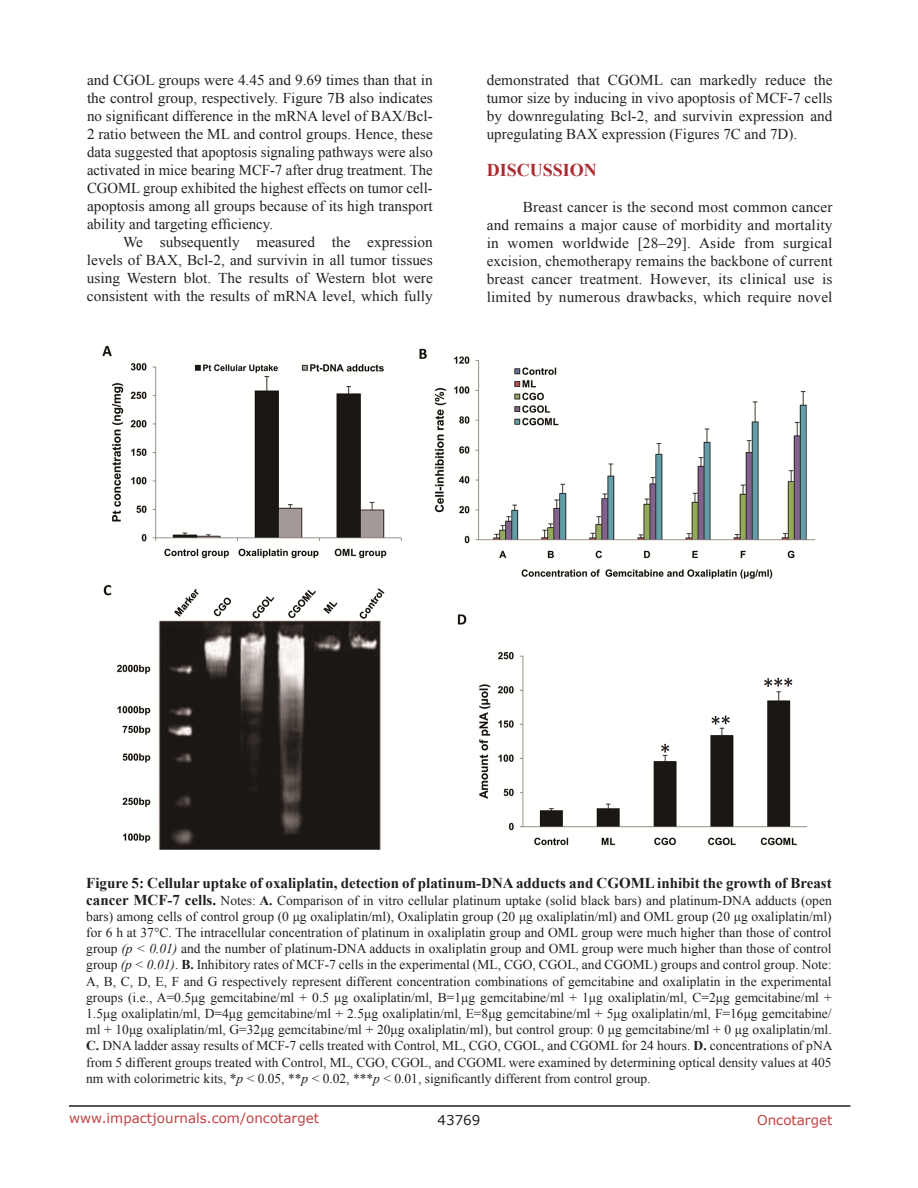
<style>
.page{position:relative;width:918px;height:1188px;background:#fff}
.page>*{position:absolute;margin:0;border:0;box-sizing:border-box;transform-origin:0 0}
.t1{font:700 18px "Times New Roman";color:#ac2b31}
.t2{font:15px/18px "Times New Roman";color:#231f20;text-align:justify}
.t3{font:700 15px "Times New Roman";color:#231f20}
.t4{font:13.5px/16.2px "Times New Roman";color:#231f20;text-align:justify}
.t5{font:13.5px "Verdana";color:#c24141}
.t6{font:13.5px "Verdana";color:#231f20}
.s1{font-weight:700;font-size:15px}
.s2{font-weight:700}
.s3{font-style:italic}
</style>
<div class="page">
<hr style="left:69px;top:1105px;width:781px;height:2px;background:#231f20">
<img style="left:102px;top:345px;width:714px;height:505px">
<p class="t2" style="left:87px;top:71px;width:347px">and CGOL groups were 4.45 and 9.69 times than that in the control group, respectively. Figure 7B also indicates no significant difference in the mRNA level of BAX/Bcl-2 ratio between the ML and control groups. Hence, these data suggested that apoptosis signaling pathways were also activated in mice bearing MCF-7 after drug treatment. The CGOML group exhibited the highest effects on tumor cell&shy;apoptosis among all groups because of its high transport ability and targeting efficiency.</p>
<p class="t2" style="left:87px;top:233px;width:347px;text-indent:36px">We subsequently measured the expression levels of BAX, Bcl-2, and survivin in all tumor tissues using Western blot. The results of Western blot were consistent with the results of mRNA level, which fully</p>
<p class="t2" style="left:487px;top:71px;width:347px">demonstrated that CGOML can markedly reduce the tumor size by inducing in vivo apoptosis of MCF-7 cells by downregulating Bcl-2, and survivin expression and upregulating BAX expression (Figures 7C and 7D).</p>
<h1 class="t1" style="left:487px;top:158px;width:112px">DISCUSSION</h1>
<p class="t2" style="left:487px;top:198px;width:347px;text-indent:36px">Breast cancer is the second most common cancer and remains a major cause of morbidity and mortality in women worldwide [28–29]. Aside from surgical excision, chemotherapy remains the backbone of current breast cancer treatment. However, its clinical use is limited by numerous drawbacks, which require novel</p>
<p class="t3" style="left:86px;top:873px;width:747px">Figure 5: Cellular uptake of oxaliplatin, detection of platinum-DNA adducts and CGOML inhibit the growth of Breast</p>
<p class="t4" style="left:86px;top:892px;width:748px"><span class="s1">cancer MCF-7 cells.</span> Notes: <span class="s2">A.</span> Comparison of in vitro cellular platinum uptake (solid black bars) and platinum-DNA adducts (open bars) among cells of control group (0 μg oxaliplatin/ml), Oxaliplatin group (20 μg oxaliplatin/ml) and OML group (20 μg oxaliplatin/ml) for 6 h at 37°C. The intracellular concentration of platinum in oxaliplatin group and OML group were much higher than those of control group <span class="s3">(p &lt; 0.01)</span> and the number of platinum-DNA adducts in oxaliplatin group and OML group were much higher than those of control group <span class="s3">(p &lt; 0.01)</span>. <span class="s2">B.</span> Inhibitory rates of MCF-7 cells in the experimental (ML, CGO, CGOL, and CGOML) groups and control group. Note:<br>A, B, C, D, E, F and G respectively represent different concentration combinations of gemcitabine and oxaliplatin in the experimental groups (i.e., A=0.5μg gemcitabine/ml + 0.5 μg oxaliplatin/ml, B=1μg gemcitabine/ml + 1μg oxaliplatin/ml, C=2μg gemcitabine/ml + 1.5μg oxaliplatin/ml, D=4μg gemcitabine/ml + 2.5μg oxaliplatin/ml, E=8μg gemcitabine/ml + 5μg oxaliplatin/ml, F=16μg gemcitabine/ ml + 10μg oxaliplatin/ml, G=32μg gemcitabine/ml + 20μg oxaliplatin/ml), but control group: 0 μg gemcitabine/ml + 0 μg oxaliplatin/ml.<br><span class="s2">C.</span> DNA ladder assay results of MCF-7 cells treated with Control, ML, CGO, CGOL, and CGOML for 24 hours. <span class="s2">D.</span> concentrations of pNA from 5 different groups treated with Control, ML, CGO, CGOL, and CGOML were examined by determining optical density values at 405 nm with colorimetric kits, *<span class="s3">p</span> &lt; 0.05, **<span class="s3">p</span> &lt; 0.02, ***<span class="s3">p</span> &lt; 0.01, significantly different from control group.</p>
<p class="t5" style="left:69px;top:1109px;width:252px">www.impactjournals.com/oncotarget</p>
<p class="t6" style="left:438px;top:1111px;width:44px">43769</p>
<p class="t5" style="left:757px;top:1111px;width:77px">Oncotarget</p>
</div>
